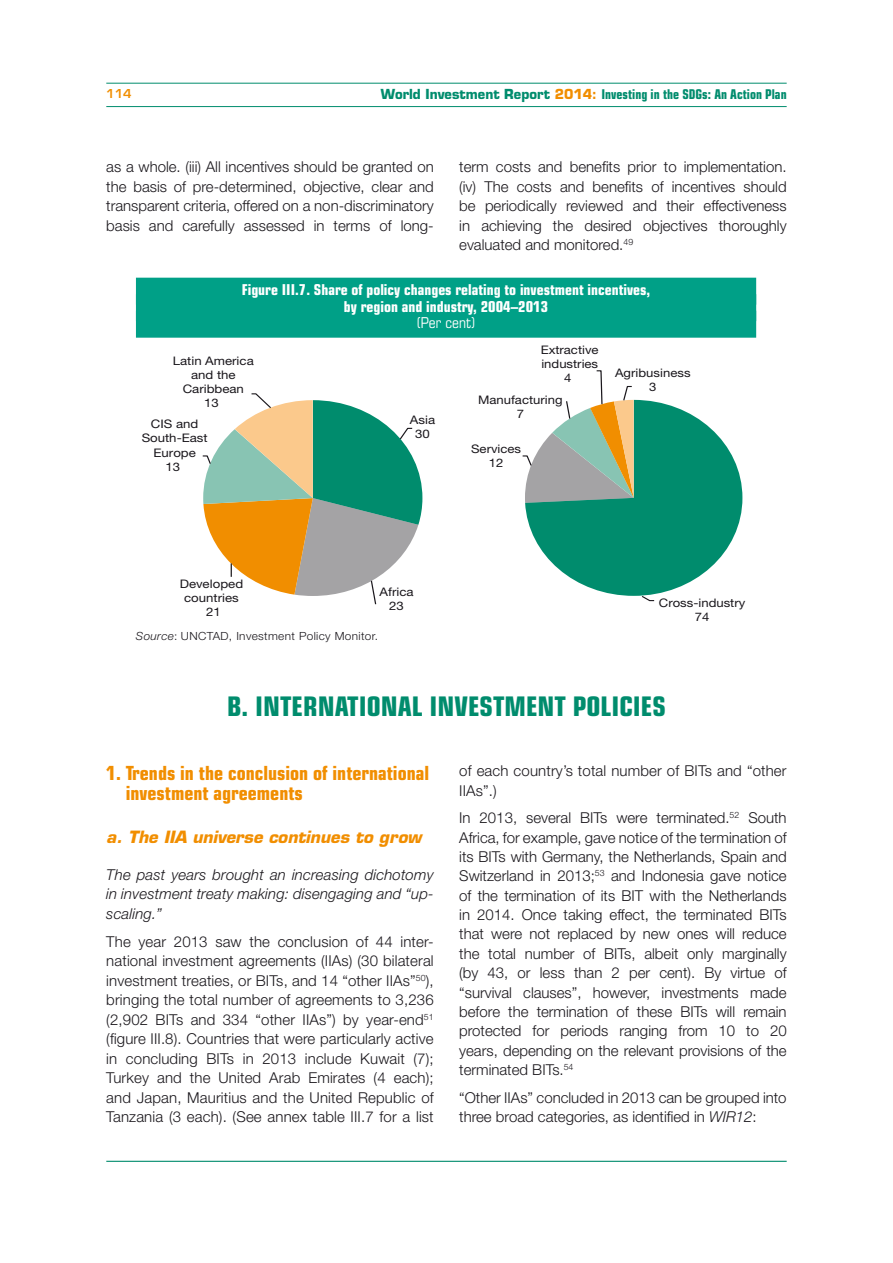
<style>
.page{position:relative;width:893px;height:1263px;background:#fff}
.page>*{position:absolute;margin:0;border:0;box-sizing:border-box;transform-origin:0 0}
.t1{font:700 condensed 27px "Eurostile LT Std";color:#008c6d}
.t2{font:700 condensed 19.5px/19.5px "Eurostile LT Std";color:#f18e00}
.t3{font:italic 700 16.5px "Eurostile LT Std";color:#f18e00}
.t4{font:300 15px/19.5px "Helvetica Neue LT Std";letter-spacing:.01em;color:#1a171c;text-align:justify}
.t5{font:italic 300 15px/19.5px "Helvetica Neue LT Std";letter-spacing:.01em;color:#1a171c;text-align:justify}
.t6{font:700 condensed 15px/16.5px "Eurostile LT Std";color:#fff;text-align:center}
.t7{font:condensed 15px "Eurostile LT Std";color:#fff}
.t8{font:700 condensed 13.5px "Eurostile LT Std";color:#008c6d;scale:.96 1}
.t9{font:600 12px "Eurostile LT Std";color:#f18e00}
.t10{font:11.85px/14.1px "Helvetica Neue LT Std";color:#1a171c;text-align:center;scale:1.12 1}
.t11{font:11.85px/14.1px "Helvetica Neue LT Std";color:#1a171c;text-align:center;scale:1.11 1}
.t12{font:300 11.25px "Helvetica Neue LT Std";letter-spacing:.03em;color:#1a171c;scale:1.05 1}
.s1{font-stretch:normal}
.s2{font-stretch:normal;color:#f18e00}
.s3{font-style:italic}
</style>
<div class="page">
<hr style="left:106px;top:1161px;width:681px;height:1px;background:#008c6d">
<hr style="left:106px;top:106px;width:681px;height:1px;background:#008c6d">
<hr style="left:106px;top:83px;width:681px;height:1px;background:#008c6d">
<div style="left:136px;top:278px;width:620px;height:27px;background:#00a087"></div>
<div style="left:136px;top:294px;width:620px;height:27px;background:#00a087"></div>
<div style="left:136px;top:311px;width:620px;height:27px;background:#00a087"></div>
<svg style="left:202px;top:393px;width:220px;height:212px"></svg>
<svg style="left:522px;top:370px;width:220px;height:232px"></svg>
<p class="t9" style="left:106px;top:86px;width:27px">114</p>
<p class="t8" style="left:381px;top:86px;width:424px"><span class="s1">World Investment Report</span> <span class="s2">2014:</span> Investing in the SDGs: An Action Plan</p>
<p class="t4" style="left:106px;top:157px;width:329px">as a whole. (iii) All incentives should be granted on the basis of pre-determined, objective, clear and transparent criteria, offered on a non-discriminatory basis and carefully assessed in terms of long-</p>
<p class="t4" style="left:459px;top:157px;width:329px">term costs and benefits prior to implementation. (iv) The costs and benefits of incentives should be periodically reviewed and their effectiveness in achieving the desired objectives thoroughly evaluated and monitored.<sup>49</sup></p>
<p class="t6" style="left:242px;top:282px;width:410px">Figure III.7. Share of policy changes relating to investment incentives, by region and industry, 2004–2013</p>
<p class="t7" style="left:416px;top:314px;width:61px">(Per cent)</p>
<p class="t10" style="left:173px;top:353px;width:74px">Latin America and the<br>Caribbean<br>13</p>
<p class="t10" style="left:142px;top:417px;width:60px">CIS and<br>South-East<br>Europe<br>13</p>
<p class="t10" style="left:410px;top:412px;width:24px">Asia<br>30</p>
<p class="t11" style="left:541px;top:343px;width:54px">Extractive industries<br>4</p>
<p class="t11" style="left:478px;top:393px;width:78px">Manufacturing<br>7</p>
<p class="t11" style="left:471px;top:441px;width:47px">Services<br>12</p>
<p class="t11" style="left:615px;top:366px;width:70px">Agribusiness<br>3</p>
<p class="t10" style="left:180px;top:576px;width:58px">Developed countries<br>21</p>
<p class="t10" style="left:379px;top:584px;width:32px">Africa<br>23</p>
<p class="t12" style="left:136px;top:630px;width:232px"><span class="s3">Source</span>: UNCTAD, Investment Policy Monitor.</p>
<p class="t11" style="left:659px;top:595px;width:79px">Cross-industry<br>74</p>
<h1 class="t1" style="left:227px;top:690px;width:440px">B. INTERNATIONAL INVESTMENT POLICIES</h1>
<h2 class="t2" style="left:126px;top:763px;width:305px;text-indent:-20px">1. Trends in the conclusion of international investment agreements</h2>
<p class="t3" style="left:106px;top:827px;width:316px">a. The IIA universe continues to grow</p>
<p class="t5" style="left:106px;top:864px;width:329px">The past years brought an increasing dichotomy in investment treaty making: disengaging and “up&shy;scaling.”</p>
<p class="t4" style="left:106px;top:931px;width:329px;text-align:left">The year 2013 saw the conclusion of 44 inter&shy;national investment agreements (IIAs) (30 bilateral investment treaties, or BITs, and 14 “other IIAs”<sup>50</sup>), bringing the total number of agreements to 3,236 (2,902 BITs and 334 “other IIAs”) by year-end<sup>51 </sup>(figure III.8). Countries that were particularly active in concluding BITs in 2013 include Kuwait (7); Turkey and the United Arab Emirates (4 each); and Japan, Mauritius and the United Republic of Tanzania (3 each). (See annex table III.7 for a list</p>
<p class="t4" style="left:459px;top:761px;width:329px">of each country’s total number of BITs and “other<br>IIAs”.)</p>
<p class="t4" style="left:459px;top:808px;width:329px">In 2013, several BITs were terminated.<sup>52</sup> South Africa, for example, gave notice of the termination of its BITs with Germany, the Netherlands, Spain and Switzerland in 2013;<sup>53</sup> and Indonesia gave notice of the termination of its BIT with the Netherlands in 2014. Once taking effect, the terminated BITs that were not replaced by new ones will reduce the total number of BITs, albeit only marginally (by 43, or less than 2 per cent). By virtue of “survival clauses”, however, investments made before the termination of these BITs will remain protected for periods ranging from 10 to 20 years, depending on the relevant provisions of the terminated BITs.<sup>54</sup></p>
<p class="t4" style="left:459px;top:1087px;width:329px">“Other IIAs” concluded in 2013 can be grouped into three broad categories, as identified in <span class="s3">WIR12</span>:</p>
</div>
